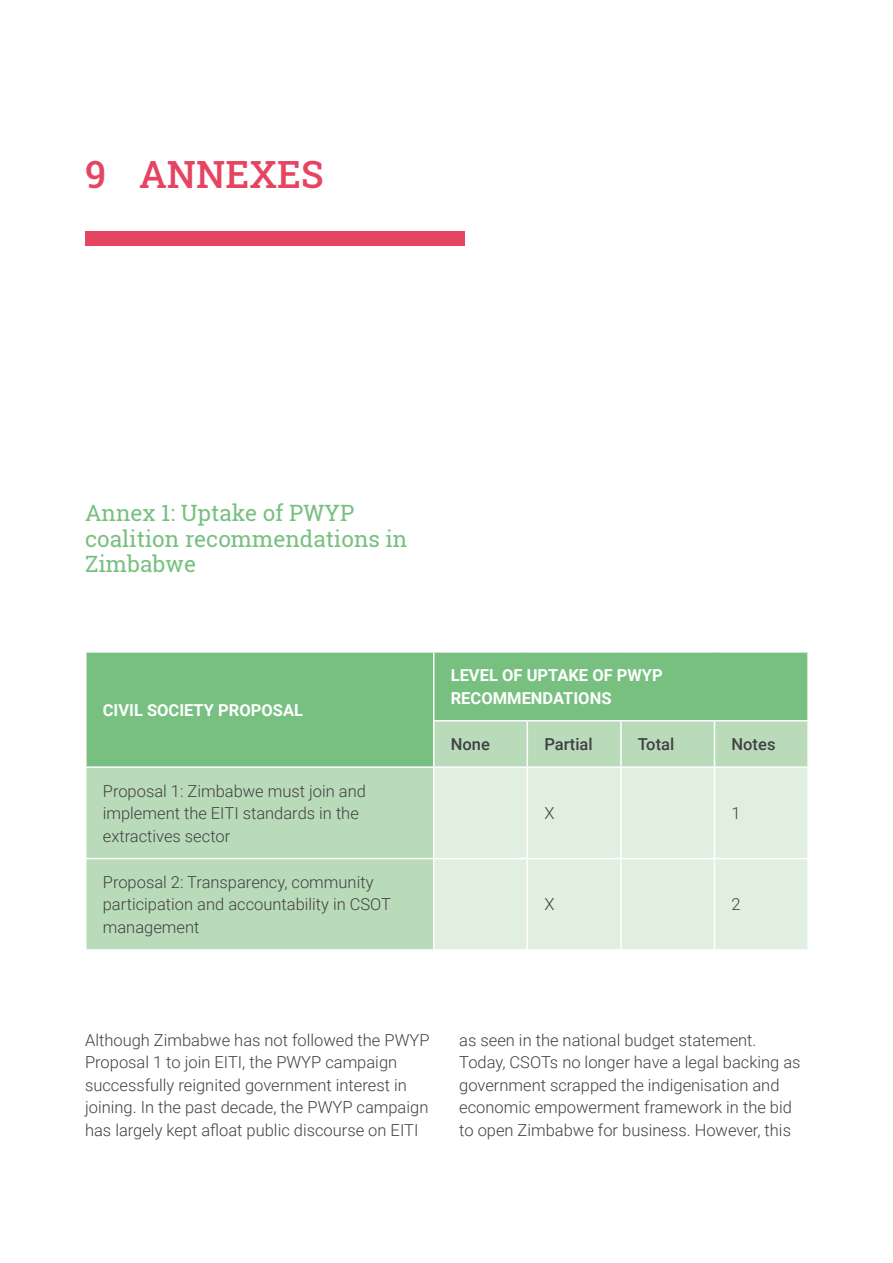
<style>
.page{position:relative;width:893px;height:1263px;background:#fff}
.page>*{position:absolute;margin:0;border:0;box-sizing:border-box;transform-origin:0 0}
.t1{font:500 37.5px "Roboto Slab";color:#e64561}
.t2{font:22.5px/25.5px "Roboto Slab";color:#78c080}
.t3{font:300 16.5px/22.5px "Roboto";color:#414042}
.t4{font:700 16.5px/22.5px "Roboto";color:#fff}
.t5{font:500 16.5px "Roboto";color:#414042}
</style>
<div class="page">
<div style="left:85px;top:231px;width:380px;height:15px;background:#e64561"></div>
<div style="left:87px;top:653px;width:720px;height:68px;background:#78c080"></div>
<svg style="left:87px;top:721px;width:720px;height:228px;background:#afd6af"></svg>
<div style="left:434px;top:768px;width:373px;height:181px;background:#e1efe0"></div>
<hr style="left:433px;top:653px;width:1px;height:67px;background:#fff">
<hr style="left:433px;top:720px;width:94px;height:1px;background:#fff">
<hr style="left:433px;top:721px;width:1px;height:45px;background:#fff">
<hr style="left:527px;top:720px;width:94px;height:1px;background:#fff">
<hr style="left:527px;top:721px;width:1px;height:45px;background:#fff">
<hr style="left:621px;top:720px;width:93px;height:1px;background:#fff">
<hr style="left:620px;top:721px;width:2px;height:45px;background:#fff">
<hr style="left:714px;top:720px;width:95px;height:1px;background:#fff">
<hr style="left:714px;top:721px;width:1px;height:45px;background:#fff">
<hr style="left:85px;top:766px;width:349px;height:2px;background:#fff">
<hr style="left:434px;top:766px;width:93px;height:2px;background:#fff">
<hr style="left:433px;top:768px;width:1px;height:90px;background:#fff">
<hr style="left:527px;top:766px;width:94px;height:2px;background:#fff">
<hr style="left:527px;top:768px;width:1px;height:90px;background:#fff">
<hr style="left:621px;top:766px;width:93px;height:2px;background:#fff">
<hr style="left:620px;top:768px;width:2px;height:90px;background:#fff">
<hr style="left:714px;top:766px;width:95px;height:2px;background:#fff">
<hr style="left:714px;top:768px;width:1px;height:90px;background:#fff">
<hr style="left:85px;top:858px;width:349px;height:1px;background:#fff">
<hr style="left:434px;top:858px;width:93px;height:1px;background:#fff">
<hr style="left:433px;top:859px;width:1px;height:90px;background:#fff">
<hr style="left:527px;top:858px;width:94px;height:1px;background:#fff">
<hr style="left:527px;top:859px;width:1px;height:90px;background:#fff">
<hr style="left:621px;top:858px;width:93px;height:1px;background:#fff">
<hr style="left:620px;top:859px;width:2px;height:90px;background:#fff">
<hr style="left:714px;top:858px;width:95px;height:1px;background:#fff">
<hr style="left:714px;top:859px;width:1px;height:90px;background:#fff">
<h1 class="t1" style="left:85px;top:149px;width:240px">9 ANNEXES</h1>
<h2 class="t2" style="left:85px;top:500px;width:324px">Annex 1: Uptake of PWYP coalition recommendations in<br>Zimbabwe</h2>
<p class="t4" style="left:103px;top:698px;width:202px">CIVIL SOCIETY PROPOSAL</p>
<p class="t3" style="left:103px;top:779px;width:265px">Proposal 1: Zimbabwe must join and implement the EITI standards in the extractives sector</p>
<p class="t3" style="left:103px;top:870px;width:290px">Proposal 2: Transparency, community participation and accountability in CSOT management</p>
<p class="t4" style="left:451px;top:663px;width:214px">LEVEL OF UPTAKE OF PWYP<br>RECOMMENDATIONS</p>
<p class="t5" style="left:451px;top:733px;width:41px">None</p>
<p class="t5" style="left:544px;top:733px;width:50px">Partial</p>
<p class="t5" style="left:638px;top:733px;width:38px">Total</p>
<p class="t5" style="left:731px;top:733px;width:45px">Notes</p>
<p class="t3" style="left:544px;top:801px;width:12px">X</p>
<p class="t3" style="left:731px;top:801px;width:11px">1</p>
<p class="t3" style="left:544px;top:893px;width:12px">X</p>
<p class="t3" style="left:731px;top:893px;width:11px">2</p>
<p class="t3" style="left:85px;top:1028px;width:346px">Although Zimbabwe has not followed the PWYP Proposal 1 to join EITI, the PWYP campaign successfully reignited government interest in joining. In the past decade, the PWYP campaign has largely kept afloat public discourse on EITI</p>
<p class="t3" style="left:459px;top:1028px;width:343px">as seen in the national budget statement.<br>Today, CSOTs no longer have a legal backing as government scrapped the indigenisation and economic empowerment framework in the bid to open Zimbabwe for business. However, this</p>
</div>
